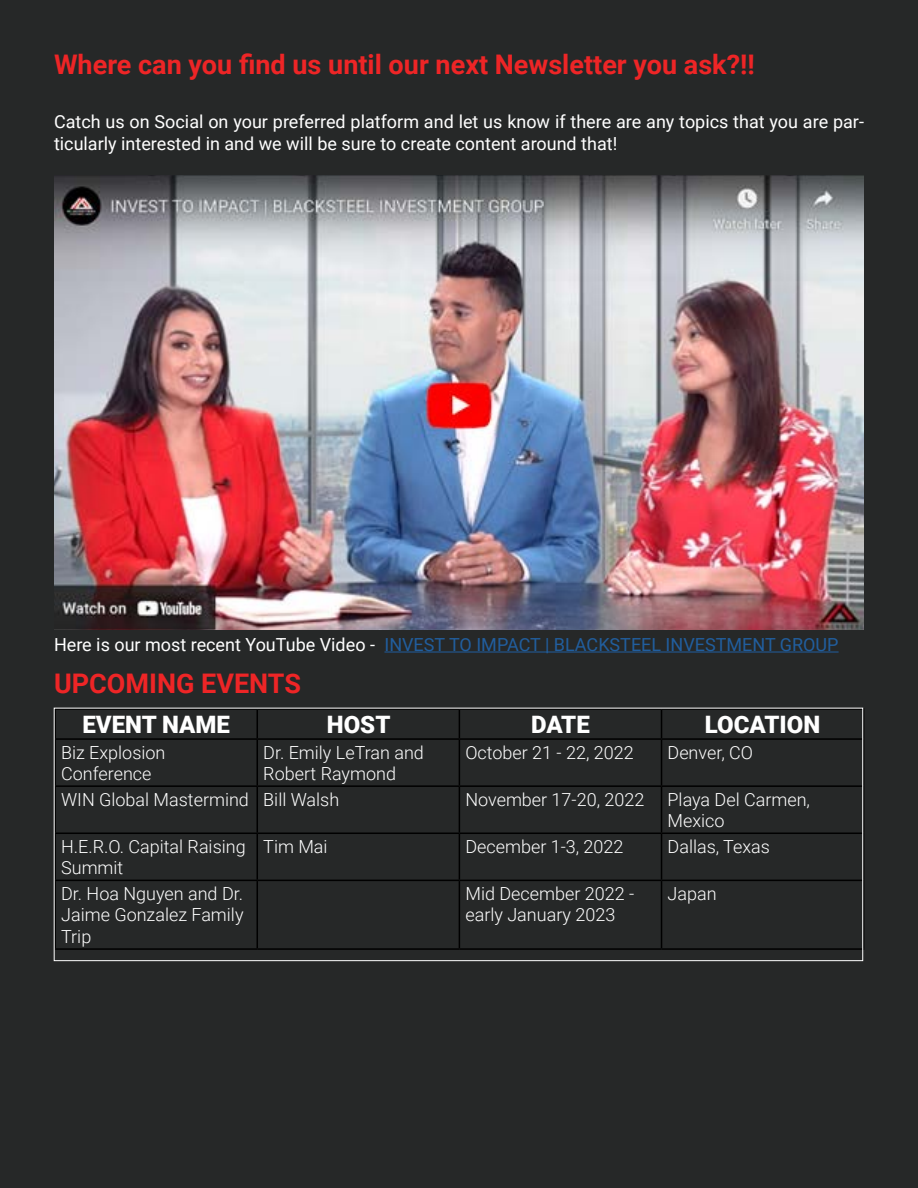
<style>
.page{position:relative;width:918px;height:1188px;background:#262828}
.page>*{position:absolute;margin:0;border:0;box-sizing:border-box;transform-origin:0 0}
.t1{font:700 27px "Roboto";color:#ee2526}
.t2{font:900 24px "Roboto";color:#fff}
.t3{font:300 18px/21.6px "Roboto";color:#fff}
.t4{font:18px/21.6px "Roboto";color:#fff}
.t5{font:18px "Roboto";color:#215e9e}
.s1{color:#fff}
</style>
<div class="page">
<hr style="left:384px;top:652px;width:455px;height:1px;background:#215e9e">
<img style="left:54px;top:176px;width:810px;height:453px">
<svg style="left:257px;top:710px;width:1px;height:28px"></svg>
<svg style="left:459px;top:710px;width:1px;height:28px"></svg>
<hr style="left:662px;top:708px;width:202px;height:2px;background:#000">
<svg style="left:661px;top:710px;width:1px;height:28px"></svg>
<svg style="left:863px;top:710px;width:1px;height:28px"></svg>
<hr style="left:54px;top:738px;width:203px;height:2px;background:#000">
<hr style="left:257px;top:738px;width:202px;height:2px;background:#000">
<hr style="left:257px;top:740px;width:1px;height:45px;background:#000">
<hr style="left:459px;top:738px;width:203px;height:2px;background:#000">
<hr style="left:459px;top:740px;width:1px;height:45px;background:#000">
<hr style="left:662px;top:738px;width:202px;height:2px;background:#000">
<hr style="left:661px;top:740px;width:1px;height:45px;background:#000">
<hr style="left:863px;top:740px;width:1px;height:45px;background:#000">
<hr style="left:54px;top:785px;width:203px;height:2px;background:#000">
<hr style="left:257px;top:785px;width:202px;height:2px;background:#000">
<hr style="left:257px;top:787px;width:1px;height:46px;background:#000">
<hr style="left:459px;top:785px;width:203px;height:2px;background:#000">
<hr style="left:459px;top:787px;width:1px;height:46px;background:#000">
<hr style="left:662px;top:785px;width:202px;height:2px;background:#000">
<hr style="left:661px;top:787px;width:1px;height:46px;background:#000">
<hr style="left:863px;top:787px;width:1px;height:46px;background:#000">
<hr style="left:54px;top:833px;width:203px;height:1px;background:#000">
<hr style="left:257px;top:833px;width:202px;height:1px;background:#000">
<hr style="left:257px;top:834px;width:1px;height:46px;background:#000">
<hr style="left:459px;top:833px;width:203px;height:1px;background:#000">
<hr style="left:459px;top:834px;width:1px;height:46px;background:#000">
<hr style="left:662px;top:833px;width:202px;height:1px;background:#000">
<hr style="left:661px;top:834px;width:1px;height:46px;background:#000">
<hr style="left:863px;top:834px;width:1px;height:46px;background:#000">
<hr style="left:54px;top:880px;width:203px;height:1px;background:#000">
<hr style="left:257px;top:880px;width:202px;height:1px;background:#000">
<hr style="left:257px;top:881px;width:1px;height:67px;background:#000">
<hr style="left:459px;top:880px;width:203px;height:1px;background:#000">
<hr style="left:459px;top:881px;width:1px;height:67px;background:#000">
<hr style="left:662px;top:880px;width:202px;height:1px;background:#000">
<hr style="left:661px;top:881px;width:1px;height:67px;background:#000">
<hr style="left:863px;top:881px;width:1px;height:67px;background:#000">
<hr style="left:54px;top:948px;width:203px;height:2px;background:#000">
<hr style="left:257px;top:948px;width:202px;height:2px;background:#000">
<hr style="left:459px;top:948px;width:203px;height:2px;background:#000">
<hr style="left:662px;top:948px;width:202px;height:2px;background:#000">
<div style="left:54px;top:708px;width:809px;height:253px;border:1px solid #fff"></div>
<h1 class="t1" style="left:54px;top:46px;width:702px">Where can you find us until our next Newsletter you ask?!!</h1>
<p class="t4" style="left:54px;top:110px;width:812px">Catch us on Social on your preferred platform and let us know if there are any topics that you are par&shy;ticularly interested in and we will be sure to create content around that!</p>
<p class="t5" style="left:54px;top:632px;width:786px"><span class="s1">Here is our most recent YouTube Video -</span> INVEST TO IMPACT | BLACKSTEEL INVESTMENT GROUP</p>
<h1 class="t1" style="left:54px;top:664px;width:249px">UPCOMING EVENTS</h1>
<h2 class="t2" style="left:82px;top:708px;width:149px">EVENT NAME</h2>
<h2 class="t2" style="left:327px;top:708px;width:65px">HOST</h2>
<h2 class="t2" style="left:531px;top:708px;width:60px">DATE</h2>
<h2 class="t2" style="left:705px;top:708px;width:117px">LOCATION</h2>
<p class="t3" style="left:61px;top:741px;width:106px">Biz Explosion<br>Conference</p>
<p class="t3" style="left:263px;top:741px;width:162px">Dr. Emily LeTran and<br>Robert Raymond</p>
<p class="t3" style="left:465px;top:741px;width:170px">October 21 - 22, 2022</p>
<p class="t3" style="left:668px;top:741px;width:87px">Denver, CO</p>
<p class="t3" style="left:61px;top:788px;width:280px">WIN Global Mastermind Bill Walsh</p>
<p class="t3" style="left:465px;top:788px;width:180px">November 17-20, 2022</p>
<p class="t3" style="left:668px;top:788px;width:144px">Playa Del Carmen,<br>Mexico</p>
<p class="t3" style="left:61px;top:835px;width:186px">H.E.R.O. Capital Raising<br>Summit</p>
<p class="t3" style="left:263px;top:835px;width:66px">Tim Mai</p>
<p class="t3" style="left:465px;top:835px;width:160px">December 1-3, 2022</p>
<p class="t3" style="left:668px;top:835px;width:104px">Dallas, Texas</p>
<p class="t3" style="left:61px;top:882px;width:184px;text-align:justify">Dr. Hoa Nguyen and Dr.<br>Jaime Gonzalez Family Trip</p>
<p class="t3" style="left:465px;top:882px;width:170px">Mid December 2022 - early January 2023</p>
<p class="t3" style="left:668px;top:882px;width:51px">Japan</p>
</div>
